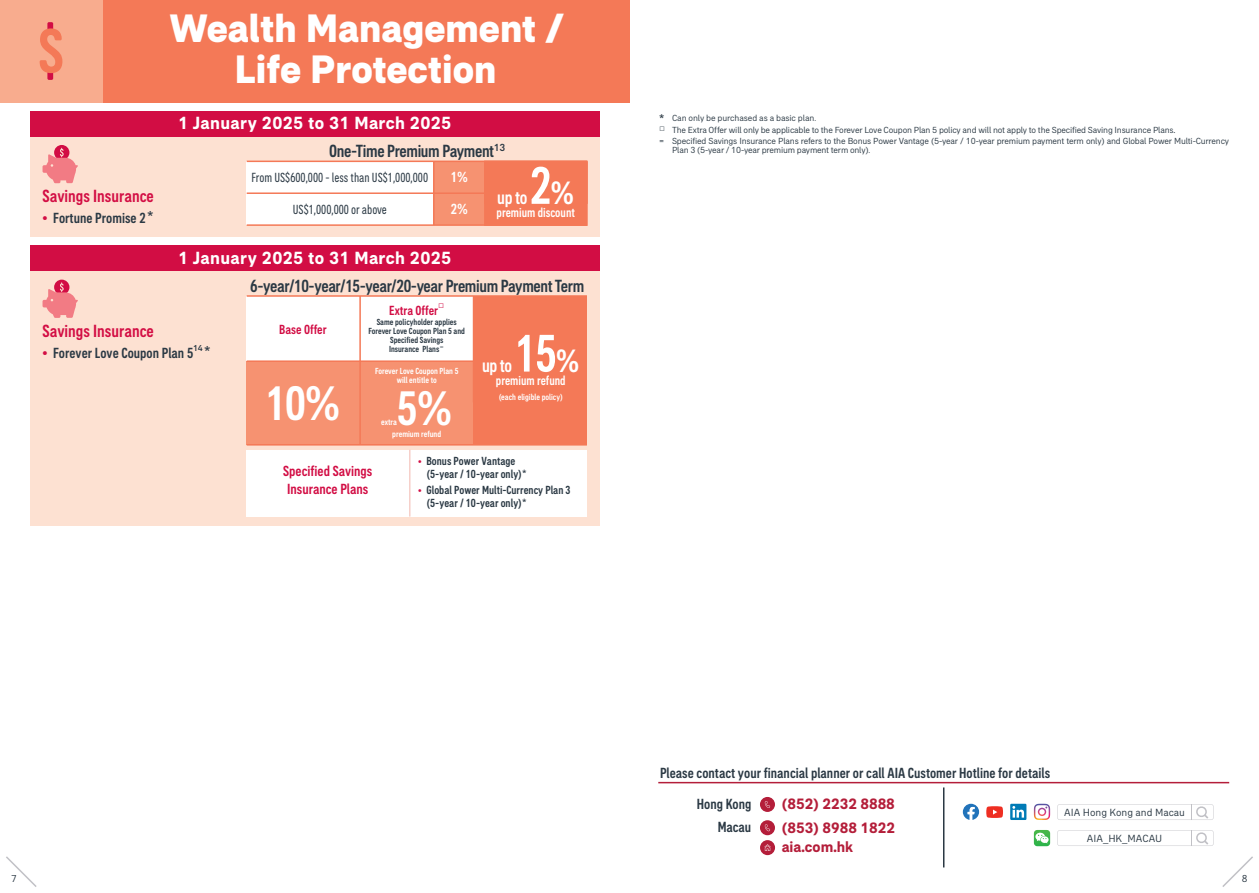
<style>
.page{position:relative;width:1259px;height:893px;background:#fff}
.page>*{position:absolute;margin:0;border:0;box-sizing:border-box;transform-origin:0 0}
.t1{font:500 condensed 54px "AIA Everest";color:#fff;scale:.95 1}
.t2{font:500 condensed 49.5px "AIA Everest";color:#fff}
.t3{font:800 40.5px/40.5px "AIA Everest";color:#fff;text-align:center}
.t4{font:500 condensed 19.5px "AIA Everest";letter-spacing:-.025em;color:#fff;scale:.95 1}
.t5{font:500 condensed 18px "AIA Everest";letter-spacing:-.02em;color:#2b3944}
.t6{font:700 18px "AIA Everest";letter-spacing:.02em;color:#fff}
.t7{font:500 condensed 18px "AIA Everest";color:#d30e44}
.t8{font:700 15.3px "AIA Everest";color:#b41e3a}
.t9{font:500 condensed 15px/31.3px "AIA Everest";color:#2b3944}
.t10{font:500 condensed 15px/18px "AIA Everest";color:#d20d44}
.t11{font:500 condensed 15px/32px "AIA Everest";color:#fff}
.t12{font:condensed 13.5px "AIA Everest";color:#2b3944;scale:.9 1}
.t13{font:500 condensed 13.5px "AIA Everest";color:#fff;scale:.95 1}
.t14{font:500 condensed 13.5px "AIA Everest";color:#d20d44}
.t15{font:500 condensed 12px/13.2px "AIA Everest";color:#2b3944}
.t16{font:10.65px "AIA Everest";color:#2b3944}
.t17{font:10.35px "AIA Everest";color:#2b3944}
.t18{font:9px/11.2px "AIA Everest";letter-spacing:-.02em;color:#2b3944}
.t19{font:500 condensed 9px/9px "AIA Everest";color:#2b3944;text-align:center}
.t20{font:500 condensed 9px/9px "AIA Everest";color:#fff;text-align:center}
.t21{font:800 6.15px "M Hei HKS";color:#d20d44}
.s1{color:#d30e44}
.s2{font-family:"M Hei HK";font-stretch:normal;font-size:16.5px}
.s3{font-size:33px}
.s4{font-size:10.5px;color:#d30e44}
.s5{font-family:"M Hei HK";font-stretch:normal;font-size:11.55px}
.s6{font-family:"M Hei HK";font-weight:500;font-size:13.5px}
.s7{font-family:"Myriad Pro"}
</style>
<div class="page">
<svg style="left:6px;top:856px;width:31px;height:31px"></svg>
<div style="left:30px;top:111px;width:570px;height:125px;background:#fde1d2"></div>
<div style="left:247px;top:161px;width:340px;height:64px;background:#fff"></div>
<div style="left:434px;top:161px;width:51px;height:64px;background:#f69271"></div>
<hr style="left:247px;top:192px;width:340px;height:2px;background:#f47957">
<hr style="left:247px;top:224px;width:340px;height:2px;background:#f47957">
<hr style="left:247px;top:161px;width:340px;height:1px;background:#f47957">
<hr style="left:433px;top:161px;width:1px;height:64px;background:#f47957">
<div style="left:484px;top:161px;width:104px;height:65px;background:#f47957"></div>
<svg style="left:43px;top:145px;width:35px;height:38px"></svg>
<hr style="left:658px;top:782px;width:571px;height:1px;background:#b41e3a">
<hr style="left:943px;top:787px;width:1px;height:80px;background:#2b3944">
<div style="left:760px;top:797px;width:15px;height:15px;background:#b41e3a;border-radius:50%"></div>
<svg style="left:765px;top:801px;width:5px;height:7px"></svg>
<div style="left:760px;top:840px;width:15px;height:15px;background:#b41e3a;border-radius:50%"></div>
<svg style="left:764px;top:844px;width:6px;height:7px"></svg>
<div style="left:760px;top:820px;width:15px;height:15px;background:#b41e3a;border-radius:50%"></div>
<svg style="left:765px;top:824px;width:5px;height:7px"></svg>
<div style="left:1010px;top:804px;width:16px;height:16px;background:#007bb6"></div>
<svg style="left:1012px;top:806px;width:12px;height:12px"></svg>
<svg style="left:986px;top:806px;width:17px;height:12px"></svg>
<svg style="left:1057px;top:804px;width:156px;height:16px"></svg>
<svg style="left:1057px;top:830px;width:196px;height:57px"></svg>
<svg style="left:1034px;top:830px;width:16px;height:16px"></svg>
<svg style="left:963px;top:804px;width:16px;height:16px"></svg>
<svg style="left:1034px;top:804px;width:16px;height:16px"></svg>
<div style="left:30px;top:246px;width:570px;height:280px;background:#fde1d2"></div>
<div style="left:247px;top:296px;width:340px;height:149px;background:#fff"></div>
<div style="left:247px;top:362px;width:340px;height:83px;background:#f69271"></div>
<hr style="left:247px;top:360px;width:340px;height:2px;background:#f47957">
<hr style="left:247px;top:295px;width:340px;height:2px;background:#f47957">
<hr style="left:247px;top:444px;width:340px;height:2px;background:#f47957">
<div style="left:473px;top:296px;width:114px;height:149px;background:#f47957"></div>
<svg style="left:43px;top:280px;width:35px;height:38px"></svg>
<hr style="left:359px;top:296px;width:2px;height:149px;background:#f47957">
<div style="left:247px;top:450px;width:340px;height:67px;background:#fff"></div>
<hr style="left:409px;top:450px;width:1px;height:67px;background:#f6cfc9">
<div style="left:102px;top:0;width:527px;height:102px;background:#f47957"></div>
<div style="left:0;top:0;width:102px;height:102px;background:#f8ac8e"></div>
<div style="left:47px;top:22px;width:6px;height:9px;background:#d20d44;border-radius:2px"></div>
<div style="left:47px;top:71px;width:6px;height:9px;background:#d20d44;border-radius:2px"></div>
<svg style="left:40px;top:28px;width:22px;height:45px"></svg>
<div style="left:30px;top:111px;width:570px;height:25px;background:#d20d44"></div>
<div style="left:30px;top:246px;width:570px;height:25px;background:#d20d44"></div>
<h3 class="t7" style="left:43px;top:186px;width:113px">Savings Insurance</h3>
<h3 class="t9" style="left:43px;top:202px;width:113px"><span class="s1">•</span> Fortune Promise 2<span class="s2">*</span></h3>
<h3 class="t3" style="left:169px;top:8px;width:396px">Wealth Management /<br>Life Protection</h3>
<h3 class="t6" style="left:178px;top:112px;width:275px">1 January 2025 to 31 March 2025</h3>
<h3 class="t5" style="left:329px;top:141px;width:178px">One-Time Premium Payment<sup>13</sup></h3>
<h3 class="t12" style="left:252px;top:170px;width:198px">From US$600,000 - less than US$1,000,000</h3>
<h3 class="t12" style="left:293px;top:202px;width:106px">US$1,000,000 or above</h3>
<h1 class="t1" style="left:530px;top:155px;width:48px">2<span class="s3">%</span></h1>
<h3 class="t13" style="left:496px;top:205px;width:84px">premium discount</h3>
<h3 class="t11" style="left:451px;top:161px;width:19px">1%<br>2%</h3>
<h3 class="t4" style="left:497px;top:186px;width:33px">up to</h3>
<h3 class="t6" style="left:178px;top:247px;width:275px">1 January 2025 to 31 March 2025</h3>
<h3 class="t5" style="left:250px;top:275px;width:335px">6-year/10-year/15-year/20-year Premium Payment Term</h3>
<h3 class="t7" style="left:43px;top:320px;width:113px">Savings Insurance</h3>
<h3 class="t9" style="left:43px;top:337px;width:169px"><span class="s1">•</span> Forever Love Coupon Plan 5<sup>14</sup> <span class="s2">*</span></h3>
<h3 class="t14" style="left:279px;top:321px;width:49px">Base Offer</h3>
<h2 class="t2" style="left:265px;top:375px;width:77px">10%</h2>
<h3 class="t14" style="left:389px;top:302px;width:50px">Extra Offer</h3>
<p class="t21" style="left:438px;top:303px;width:8px">□</p>
<p class="t19" style="left:368px;top:317px;width:98px">Same policyholder applies<br>Forever Love Coupon Plan 5 and<br>Specified Savings<br>Insurance Plans<sup>＝</sup></p>
<p class="t20" style="left:375px;top:366px;width:85px">Forever Love Coupon Plan 5 will entitle to</p>
<p class="t20" style="left:392px;top:415px;width:50px;line-height:12px;text-align:left;text-indent:-11px">extra<br>premium refund</p>
<h2 class="t2" style="left:397px;top:380px;width:57px">5%</h2>
<h1 class="t1" style="left:515px;top:323px;width:70px">15<span class="s3">%</span></h1>
<h3 class="t13" style="left:496px;top:373px;width:75px">premium refund</h3>
<p class="t20" style="left:499px;top:392px;width:66px">(each eligible policy)</p>
<h3 class="t4" style="left:482px;top:354px;width:33px">up to</h3>
<h3 class="t10" style="left:283px;top:462px;width:90px">Specified Savings<br>Insurance Plans</h3>
<h3 class="t15" style="left:426px;top:454px;width:102px;text-indent:-8px"><span class="s4">•</span> Bonus Power Vantage (5-year / 10-year only)<span class="s5">*</span></h3>
<h3 class="t15" style="left:426px;top:483px;width:146px;text-indent:-8px"><span class="s4">•</span> Global Power Multi-Currency Plan 3 (5-year / 10-year only)<span class="s5">*</span></h3>
<p class="t18" style="left:659px;top:113px;width:158px"><span class="s6">*</span> Can only be purchased as a basic plan.</p>
<p class="t18" style="left:659px;top:124px;width:571px"><sup>□</sup> The Extra Offer will only be applicable to the Forever Love Coupon Plan 5 policy and will not apply to the Specified Saving Insurance Plans<span class="s7">.<br></span>= Specified Savings Insurance Plans refers to the Bonus Power Vantage (5-year / 10-year premium payment term only) and Global Power Multi-Currency</p>
<p class="t18" style="left:672px;top:144px;width:200px">Plan 3 (5-year / 10-year premium payment term only).</p>
<h3 class="t9" style="left:697px;top:757px;width:355px;text-indent:-37px">Please contact your financial planner or call AIA Customer Hotline for details<br>Hong Kong</h3>
<h3 class="t8" style="left:781px;top:795px;width:115px">(852) 2232 8888</h3>
<h3 class="t8" style="left:781px;top:838px;width:73px">aia.com.hk</h3>
<h3 class="t9" style="left:717px;top:811px;width:35px">Macau</h3>
<h3 class="t8" style="left:781px;top:818px;width:115px">(853) 8988 1822</h3>
<p class="t16" style="left:1064px;top:806px;width:122px">AIA Hong Kong and Macau</p>
<p class="t16" style="left:1087px;top:832px;width:77px">AIA_HK_MACAU</p>
<p class="t17" style="left:11px;top:872px;width:7px">7</p>
<p class="t17" style="left:1242px;top:872px;width:7px">8</p>
</div>
